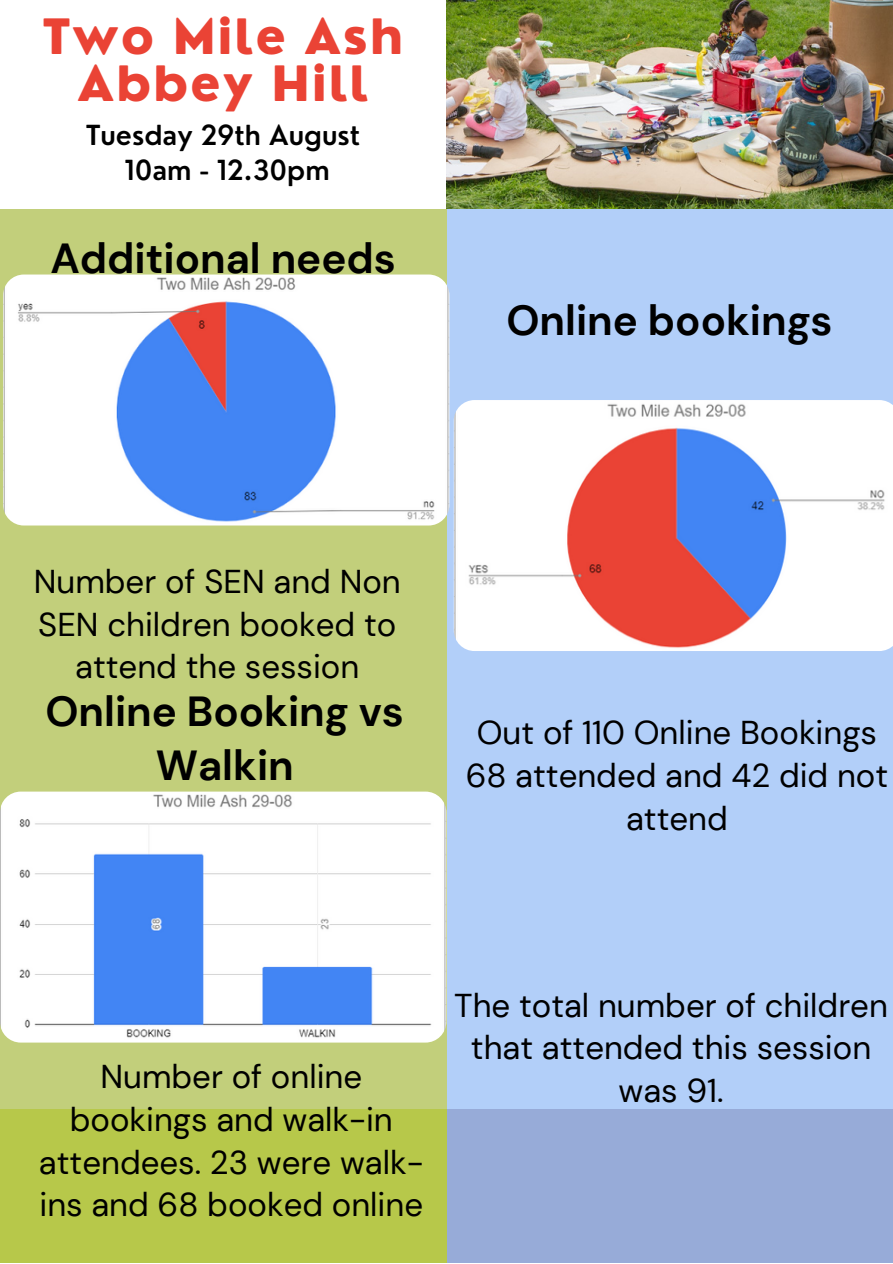
<style>
.page{position:relative;width:893px;height:1264px;background:#fff}
.page>*{position:absolute;margin:0;border:0;box-sizing:border-box;transform-origin:0 0}
.t1{font:800 47.4px/47.2px "Nourd";letter-spacing:.035em;color:#ea4335;text-align:center}
.t2{font:700 42px/54px "DM Sans";color:#000;text-align:center}
.t3{font:33px/42.8px "DM Sans";color:#000;text-align:center}
.t4{font:600 27px "Nourd";color:#000}
</style>
<div class="page">
<img style="left:446px;top:0;width:446px;height:209px">
<div style="left:446px;top:209px;width:446px;height:900px;background:#b2cff9"></div>
<div style="left:0;top:209px;width:446px;height:900px;background:#c2cf7b"></div>
<div style="left:446px;top:1109px;width:446px;height:153px;background:#97abd8"></div>
<div style="left:0;top:1109px;width:446px;height:153px;background:#b7c84a"></div>
<img style="left:3px;top:274px;width:446px;height:251px;border-radius:21px">
<img style="left:453px;top:400px;width:439px;height:251px">
<img style="left:0;top:791px;width:446px;height:251px;border-radius:21px">
<p class="t1" style="left:43px;top:12px;width:362px">Two Mile Ash<br>Abbey Hill</p>
<p class="t4" style="left:86px;top:118px;width:276px">Tuesday 29th August</p>
<p class="t4" style="left:125px;top:153px;width:207px">10am - 12.30pm</p>
<p class="t2" style="left:50px;top:231px;width:347px">Additional needs</p>
<p class="t2" style="left:506px;top:293px;width:328px">Online bookings</p>
<p class="t3" style="left:34px;top:560px;width:368px">Number of SEN and Non<br>SEN children booked to attend the session</p>
<p class="t2" style="left:45px;top:685px;width:360px">Online Booking vs<br>Walkin</p>
<p class="t3" style="left:465px;top:711px;width:424px">Out of 110 Online Bookings<br>68 attended and 42 did not attend</p>
<p class="t3" style="left:39px;top:1055px;width:386px">Number of online bookings and walk-in attendees. 23 were walk&shy;ins and 68 booked online</p>
<p class="t3" style="left:454px;top:983px;width:435px">The total number of children that attended this session was 91.</p>
</div>
